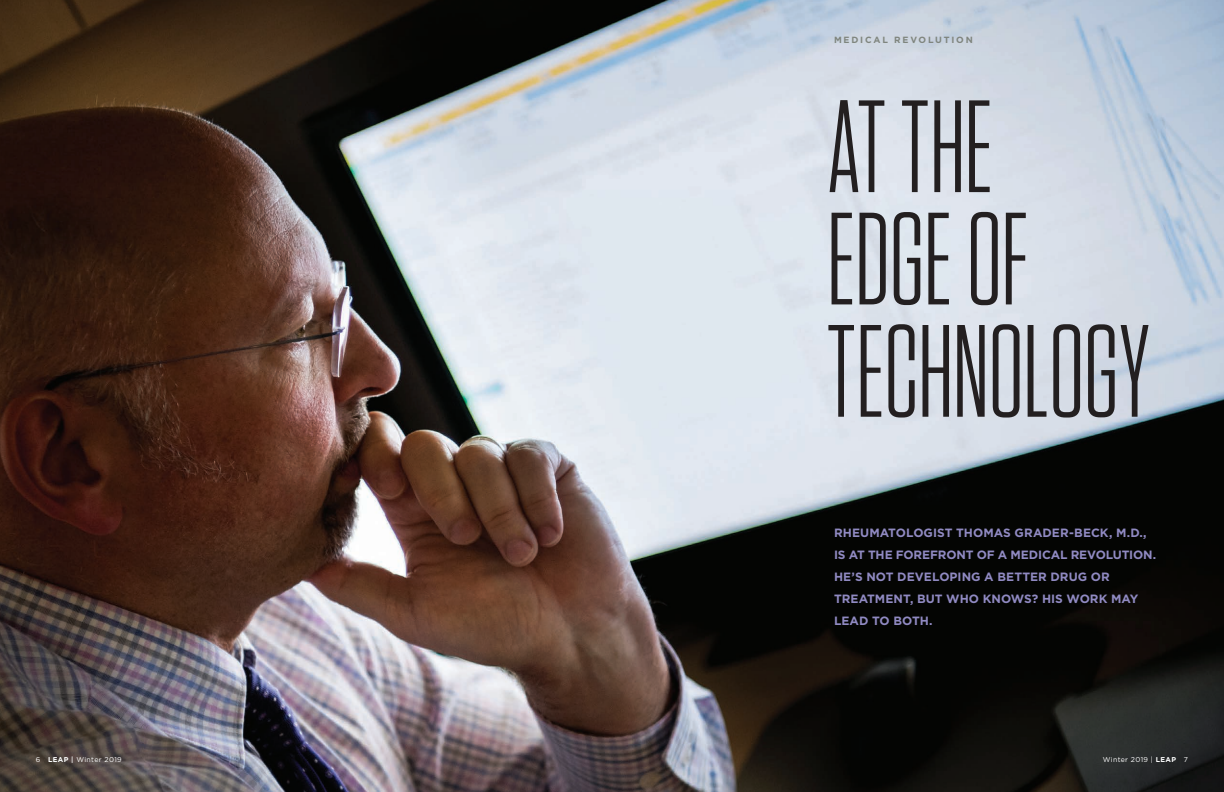
<style>
.page{position:relative;width:1224px;height:792px;background:#fff}
.page>*{position:absolute;margin:0;border:0;box-sizing:border-box;transform-origin:0 0}
.t1{font:131px/112.3px "Tungsten Condensed";color:#231f20}
.t2{font:700 12px/22px "Gotham";color:#908ac2}
.t3{font:700 9px "Gotham";letter-spacing:.2em;color:#7f857e}
.t4{font:7px "Gotham";letter-spacing:.05em;color:#fff}
.s1{font-weight:700}
.s2{font-weight:500}
</style>
<div class="page">
<img style="left:0;top:0;width:1224px;height:792px">
<p class="t3" style="left:834px;top:34px;width:140px">MEDICAL REVOLUTION</p>
<p class="t1" style="left:827px;top:95px;width:324px">AT THE<br>EDGE OF<br>TECHNOLOGY</p>
<p class="t2" style="left:834px;top:522px;width:324px">RHEUMATOLOGIST THOMAS GRADER-BECK, M.D., IS AT THE FOREFRONT OF A MEDICAL REVOLUTION.<br>HE’S NOT DEVELOPING A BETTER DRUG OR TREATMENT, BUT WHO KNOWS? HIS WORK MAY LEAD TO BOTH.</p>
<p class="t4" style="left:36px;top:755px;width:87px">6 <span class="s1">LEAP</span> <span class="s2">|</span> Winter 2019</p>
<p class="t4" style="left:1103px;top:755px;width:87px">Winter 2019 | <span class="s1">LEAP</span> 7</p>
</div>
